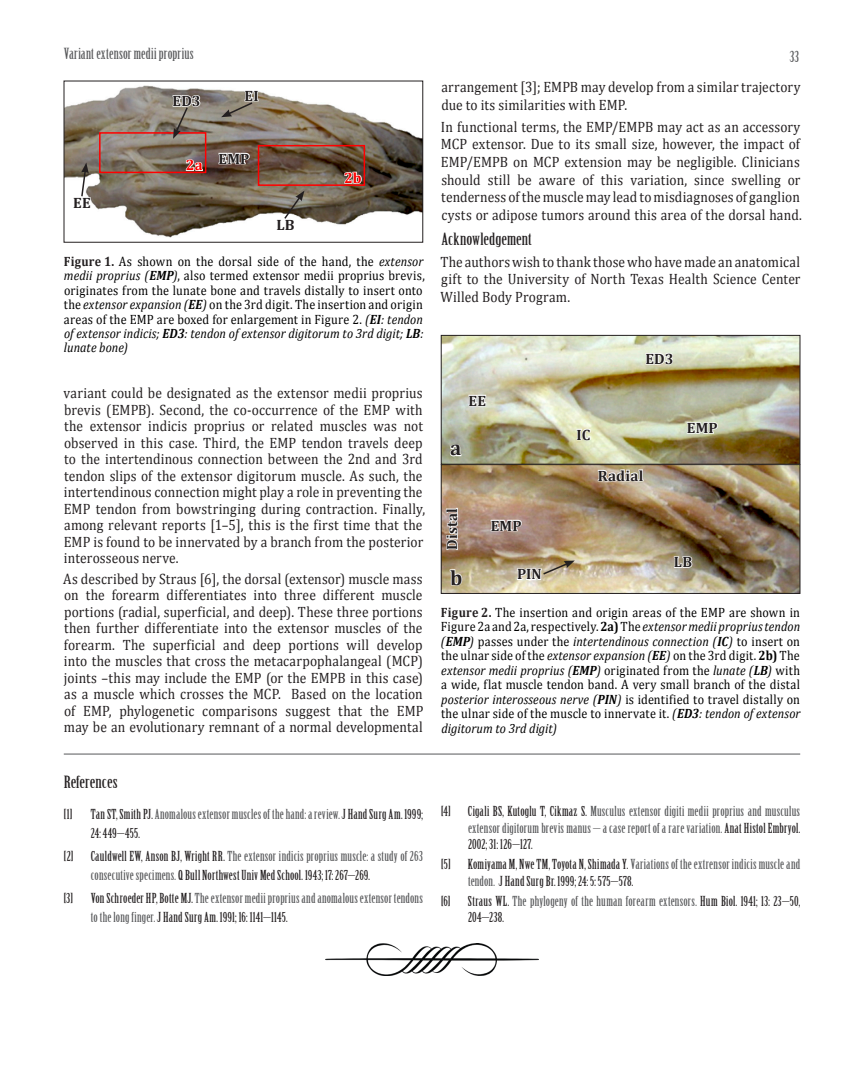
<style>
.page{position:relative;width:864px;height:1080px;background:#fff}
.page>*{position:absolute;margin:0;border:0;box-sizing:border-box;transform-origin:0 0}
.t1{font:700 21px "Cambria";color:#231f20}
.t2{font:16.5px "Birch Std";color:#231f20;scale:1.25 1}
.t3{font:15px/16.5px "Cambria";letter-spacing:.01em;color:#231f20;scale:.9 1}
.t4{font:700 15px "Cambria";letter-spacing:.015em;color:#231f20}
.t5{font:15px "Birch Std";letter-spacing:.005em;color:#57585a;scale:1.1 1}
.t6{font:700 15px "Cambria";color:#f00}
.t7{font:13.5px/14.4px "Cambria";letter-spacing:.02em;color:#000;scale:.9 1}
.References{font:13.5px/18.9px "Birch Std";letter-spacing:.01em;color:#231f20;scale:1.1 1}
.References-2{font:13.5px/16.2px "Birch Std";letter-spacing:.01em;color:#57585a;scale:1.1 1}
.s1{font-weight:700;color:#231f20}
.s2{font-style:italic}
.s3{font-weight:700;font-style:italic}
.s4{color:#57585a}
.s5{color:#231f20}
.s6{font-weight:700}
</style>
<div class="page">
<img style="left:66px;top:85px;width:355px;height:153px">
<div style="left:99px;top:132px;width:107px;height:41px;border:2px solid #f00"></div>
<div style="left:258px;top:145px;width:107px;height:41px;border:2px solid #f00"></div>
<svg style="left:218px;top:152px;width:33px;height:13px"></svg>
<svg style="left:185px;top:158px;width:19px;height:14px"></svg>
<svg style="left:343px;top:171px;width:20px;height:14px"></svg>
<svg style="left:275px;top:191px;width:29px;height:41px"></svg>
<svg style="left:221px;top:89px;width:39px;height:28px"></svg>
<svg style="left:72px;top:163px;width:20px;height:47px"></svg>
<svg style="left:172px;top:94px;width:30px;height:45px"></svg>
<img style="left:443px;top:337px;width:355px;height:255px">
<div style="left:441px;top:335px;width:359px;height:129px;border:1px solid #231f20"></div>
<div style="left:441px;top:464px;width:359px;height:130px;border:1px solid #231f20"></div>
<svg style="left:449px;top:443px;width:13px;height:14px"></svg>
<svg style="left:449px;top:568px;width:14px;height:18px"></svg>
<svg style="left:686px;top:421px;width:33px;height:13px"></svg>
<svg style="left:490px;top:519px;width:33px;height:13px"></svg>
<svg style="left:445px;top:507px;width:14px;height:44px"></svg>
<svg style="left:597px;top:469px;width:47px;height:14px"></svg>
<svg style="left:673px;top:555px;width:20px;height:14px"></svg>
<svg style="left:468px;top:394px;width:19px;height:13px"></svg>
<svg style="left:576px;top:428px;width:15px;height:14px"></svg>
<svg style="left:644px;top:352px;width:30px;height:14px"></svg>
<svg style="left:516px;top:561px;width:59px;height:20px"></svg>
<hr style="left:64px;top:754px;width:736px;height:1px;background:#57585a">
<img style="left:326px;top:944px;width:212px;height:31px">
<p class="t5" style="left:64px;top:45px;width:120px">Variant extensor medii proprius</p>
<p class="t4" style="left:173px;top:92px;width:30px">ED3</p>
<p class="t4" style="left:244px;top:86px;width:16px">EI</p>
<p class="t4" style="left:73px;top:194px;width:19px">EE</p>
<p class="t6" style="left:186px;top:156px;width:18px">2a</p>
<p class="t4" style="left:219px;top:149px;width:32px">EMP</p>
<p class="t4" style="left:276px;top:216px;width:20px">LB</p>
<p class="t6" style="left:344px;top:169px;width:19px">2b</p>
<p class="t7" style="left:64px;top:254px;width:403px"><span class="s1">Figure 1.</span> As shown on the dorsal side of the hand, the <span class="s2">extensor medii proprius (</span><span class="s3">EMP</span><span class="s2">)</span>, also termed extensor medii proprius brevis, originates from the lunate bone and travels distally to insert onto the <span class="s2">extensor expansion (</span><span class="s3">EE</span><span class="s2">)</span> on the 3rd digit. The insertion and origin areas of the EMP are boxed for enlargement in Figure 2. <span class="s2">(</span><span class="s3">EI</span><span class="s2">: tendon of extensor indicis;</span> <span class="s3">ED3</span><span class="s2">: tendon of extensor digitorum to 3rd digit;</span> <span class="s3">LB</span><span class="s2">: lunate bone)</span></p>
<p class="t3" style="left:64px;top:385px;width:403px">variant could be designated as the extensor medii proprius brevis (EMPB). Second, the co-occurrence of the EMP with the extensor indicis proprius or related muscles was not observed in this case. Third, the EMP tendon travels deep to the intertendinous connection between the 2nd and 3rd tendon slips of the extensor digitorum muscle. As such, the intertendinous connection might play a role in preventing the EMP tendon from bowstringing during contraction. Finally, among relevant reports [1–5], this is the first time that the EMP is found to be innervated by a branch from the posterior interosseous nerve.</p>
<p class="t3" style="left:63px;top:570px;width:402px;text-align:justify">As described by Straus [6], the dorsal (extensor) muscle mass on the forearm differentiates into three different muscle portions (radial, superficial, and deep). These three portions then further differentiate into the extensor muscles of the forearm. The superficial and deep portions will develop into the muscles that cross the metacarpophalangeal (MCP) joints –this may include the EMP (or the EMPB in this case) as a muscle which crosses the MCP. Based on the location of EMP, phylogenetic comparisons suggest that the EMP may be an evolutionary remnant of a normal developmental</p>
<p class="t2" style="left:64px;top:773px;width:45px">References</p>
<p class="References" style="left:64px;top:805px;width:9px">[1]</p>
<p class="References" style="left:91px;top:805px;width:303px">Tan ST, Smith PJ. <span class="s4">Anomalous extensor muscles of the hand: a review.</span> J Hand Surg Am. 1999;<br>24: 449–455.</p>
<p class="References" style="left:64px;top:847px;width:10px">[2]</p>
<p class="References" style="left:91px;top:847px;width:304px">Cauldwell EW, Anson BJ, Wright RR. <span class="s4">The extensor indicis proprius muscle: a study of 263 consecutive specimens.</span> Q Bull Northwest Univ Med School. 1943; 17: 267–269.</p>
<p class="References" style="left:64px;top:889px;width:10px">[3]</p>
<p class="References-2" style="left:91px;top:889px;width:304px;line-height:18.9px"><span class="s5">Von Schroeder HP, Botte MJ.</span> The extensor medii proprius and anomalous extensor tendons to the long finger. <span class="s5">J Hand Surg Am. 1991; 16: 1141–1145.</span></p>
<p class="t5" style="left:790px;top:49px;width:10px">33</p>
<p class="t3" style="left:441px;top:79px;width:401px;line-height:17.5px">arrangement [3]; EMPB may develop from a similar trajectory due to its similarities with EMP.</p>
<p class="t3" style="left:441px;top:118px;width:403px;line-height:17.5px">In functional terms, the EMP/EMPB may act as an accessory MCP extensor. Due to its small size, however, the impact of EMP/EMPB on MCP extension may be negligible. Clinicians should still be aware of this variation, since swelling or tenderness of the muscle may lead to misdiagnoses of ganglion cysts or adipose tumors around this area of the dorsal hand.</p>
<p class="t2" style="left:442px;top:229px;width:74px">Acknowledgement</p>
<p class="t3" style="left:440px;top:253px;width:402px;line-height:17.5px;text-align:justify">The authors wish to thank those who have made an anatomical gift to the University of North Texas Health Science Center Willed Body Program.</p>
<p class="t4" style="left:469px;top:391px;width:19px">EE</p>
<p class="t1" style="left:450px;top:435px;width:13px">a</p>
<p class="t4" style="left:443px;top:550px;width:43px;rotate:-90deg">Distal</p>
<p class="t4" style="left:491px;top:516px;width:32px">EMP</p>
<p class="t1" style="left:450px;top:565px;width:14px">b</p>
<p class="t4" style="left:517px;top:565px;width:26px">PIN</p>
<p class="t4" style="left:645px;top:350px;width:30px">ED3</p>
<p class="t4" style="left:577px;top:425px;width:15px">IC</p>
<p class="t4" style="left:598px;top:466px;width:47px">Radial</p>
<p class="t4" style="left:687px;top:419px;width:32px">EMP</p>
<p class="t4" style="left:674px;top:553px;width:20px">LB</p>
<p class="t7" style="left:441px;top:605px;width:401px;text-align:justify"><span class="s1">Figure 2.</span> The insertion and origin areas of the EMP are shown in Figure 2a and 2a, respectively. <span class="s6">2a)</span> The <span class="s2">extensor medii proprius tendon (</span><span class="s3">EMP</span><span class="s2">)</span> passes under the <span class="s2">intertendinous connection (</span><span class="s3">IC</span><span class="s2">)</span> to insert on the ulnar side of the <span class="s2">extensor expansion (</span><span class="s3">EE</span><span class="s2">)</span> on the 3rd digit. <span class="s6">2b)</span> The <span class="s2">extensor medii proprius (</span><span class="s3">EMP</span><span class="s2">)</span> originated from the <span class="s2">lunate (</span><span class="s3">LB</span><span class="s2">)</span> with a wide, flat muscle tendon band. A very small branch of the distal <span class="s2">posterior interosseous nerve (</span><span class="s3">PIN</span><span class="s2">)</span> is identified to travel distally on the ulnar side of the muscle to innervate it. <span class="s2">(</span><span class="s3">ED3</span><span class="s2">: tendon of extensor digitorum to 3rd digit)</span></p>
<p class="References" style="left:441px;top:802px;width:10px">[4]</p>
<p class="References-2" style="left:468px;top:804px;width:304px;text-align:justify"><span class="s5">Cigali BS, Kutoglu T, Cikmaz S.</span> Musculus extensor digiti medii proprius and musculus extensor digitorum brevis manus – a case report of a rare variation. <span class="s5">Anat Histol Embryol.<br>2002; 31: 126–127.</span></p>
<p class="References" style="left:441px;top:855px;width:10px">[5]</p>
<p class="References" style="left:468px;top:857px;width:303px;line-height:16.2px">Komiyama M, Nwe TM, Toyota N, Shimada Y. <span class="s4">Variations of the extrensor indicis muscle and tendon.</span> J Hand Surg Br. 1999; 24: 5: 575–578.</p>
<p class="References" style="left:441px;top:892px;width:10px">[6]</p>
<p class="References" style="left:468px;top:893px;width:304px;line-height:16.2px">Straus WL. <span class="s4">The phylogeny of the human forearm extensors.</span> Hum Biol. 1941; 13: 23–50,<br>204–238.</p>
</div>
